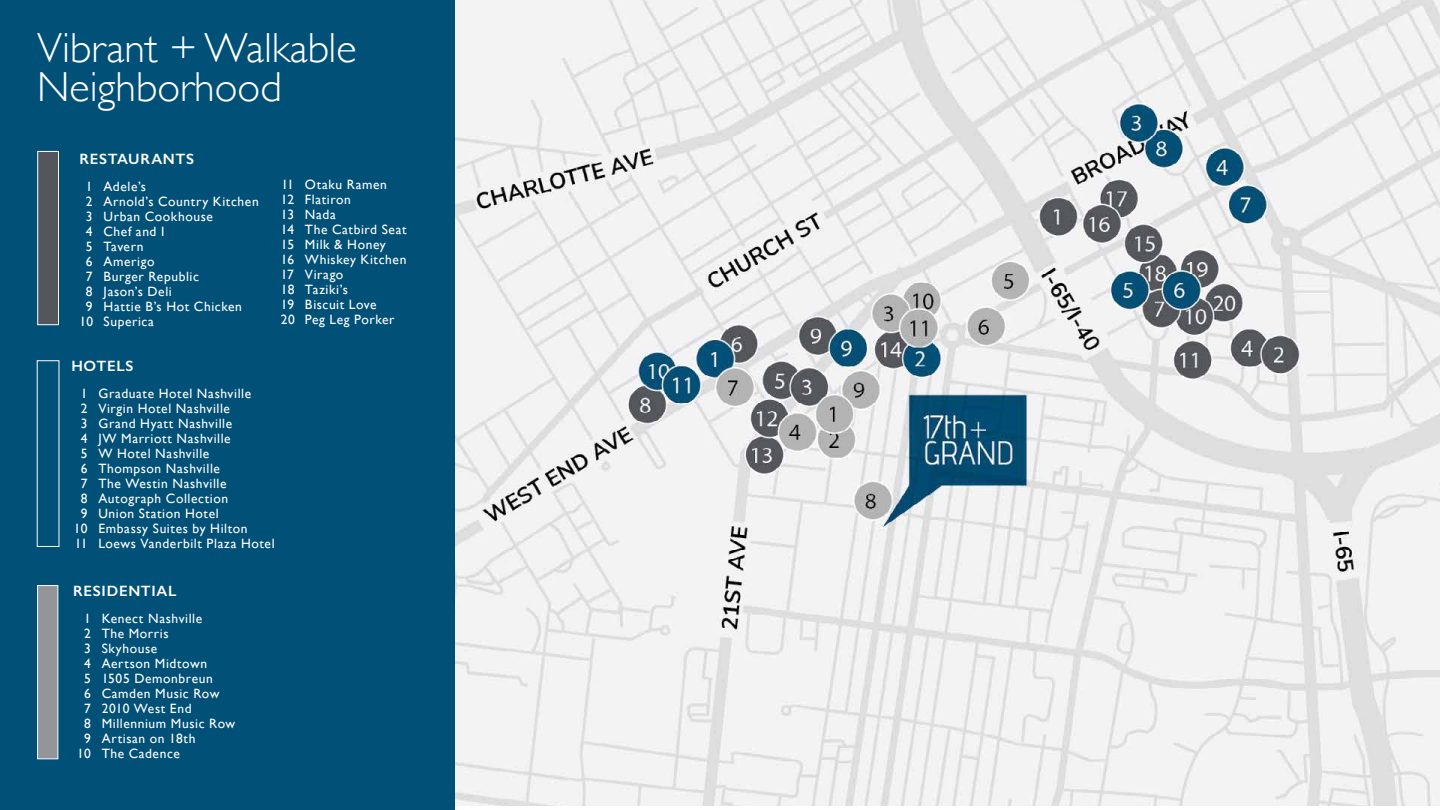
<style>
.page{position:relative;width:1440px;height:810px;background:#fff}
.page>*{position:absolute;margin:0;border:0;box-sizing:border-box;transform-origin:0 0}
.t1{font:300 42px/39px "Gill Sans";color:#fff}
.t2{font:600 15px "Gill Sans";letter-spacing:.045em;color:#fff}
.t3{font:13.5px/15px "Gill Sans";letter-spacing:.045em;color:#fff}
</style>
<div class="page">
<img style="left:454px;top:0;width:986px;height:806px">
<div style="left:0;top:0;width:454px;height:810px;background:#005077"></div>
<div style="left:37px;top:151px;width:22px;height:174px;background:#53565a;border:1px solid #fff"></div>
<div style="left:37px;top:585px;width:21px;height:174px;background:#939598;border:1px solid #fff"></div>
<h1 class="t1" style="left:37px;top:27px;width:321px">Vibrant + Walkable<br>Neighborhood</h1>
<p class="t2" style="left:79px;top:149px;width:116px">RESTAURANTS</p>
<p class="t3" style="left:86px;top:178px;width:62px">1 Adele’s</p>
<p class="t3" style="left:86px;top:193px;width:174px">2 Arnold’s Country Kitchen</p>
<p class="t3" style="left:86px;top:208px;width:129px">3 Urban Cookhouse</p>
<p class="t3" style="left:86px;top:223px;width:80px">4 Chef and I</p>
<p class="t3" style="left:86px;top:238px;width:59px">5 Tavern</p>
<p class="t3" style="left:86px;top:253px;width:70px">6 Amerigo</p>
<p class="t3" style="left:86px;top:268px;width:115px">7 Burger Republic</p>
<p class="t3" style="left:86px;top:283px;width:87px">8 Jason’s Deli</p>
<p class="t3" style="left:86px;top:298px;width:158px">9 Hattie B’s Hot Chicken</p>
<p class="t3" style="left:80px;top:313px;width:76px">10 Superica</p>
<p class="t2" style="left:71px;top:357px;width:64px">HOTELS</p>
<p class="t3" style="left:81px;top:386px;width:172px">1 Graduate Hotel Nashville</p>
<p class="t3" style="left:81px;top:401px;width:151px">2 Virgin Hotel Nashville</p>
<p class="t3" style="left:81px;top:416px;width:153px">3 Grand Hyatt Nashville</p>
<p class="t3" style="left:81px;top:431px;width:151px">4 JW Marriott Nashville</p>
<p class="t3" style="left:81px;top:446px;width:130px">5 W Hotel Nashville</p>
<p class="t3" style="left:81px;top:461px;width:141px">6 Thompson Nashville</p>
<p class="t3" style="left:81px;top:476px;width:147px">7 The Westin Nashville</p>
<p class="t3" style="left:81px;top:491px;width:149px">8 Autograph Collection</p>
<p class="t3" style="left:81px;top:506px;width:140px">9 Union Station Hotel</p>
<p class="t3" style="left:74px;top:521px;width:175px">10 Embassy Suites by Hilton</p>
<p class="t3" style="left:75px;top:536px;width:201px">11 Loews Vanderbilt Plaza Hotel</p>
<p class="t2" style="left:73px;top:582px;width:105px">RESIDENTIAL</p>
<p class="t3" style="left:84px;top:611px;width:120px">1 Kenect Nashville</p>
<p class="t3" style="left:84px;top:626px;width:86px">2 The Morris</p>
<p class="t3" style="left:84px;top:641px;width:75px">3 Skyhouse</p>
<p class="t3" style="left:84px;top:656px;width:125px">4 Aertson Midtown</p>
<p class="t3" style="left:84px;top:671px;width:130px">5 1505 Demonbreun</p>
<p class="t3" style="left:84px;top:686px;width:137px">6 Camden Music Row</p>
<p class="t3" style="left:84px;top:701px;width:109px">7 2010 West End</p>
<p class="t3" style="left:84px;top:716px;width:153px">8 Millennium Music Row</p>
<p class="t3" style="left:84px;top:731px;width:113px">9 Artisan on 18th</p>
<p class="t3" style="left:77px;top:746px;width:104px">10 The Cadence</p>
<p class="t3" style="left:281px;top:177px;width:127px">11 Otaku Ramen<br>12 Flatiron<br>13 Nada<br>14 The Catbird Seat<br>15 Milk &amp; Honey<br>16 Whiskey Kitchen<br>17 Virago<br>18 Taziki’s<br>19 Biscuit Love<br>20 Peg Leg Porker</p>
</div>
